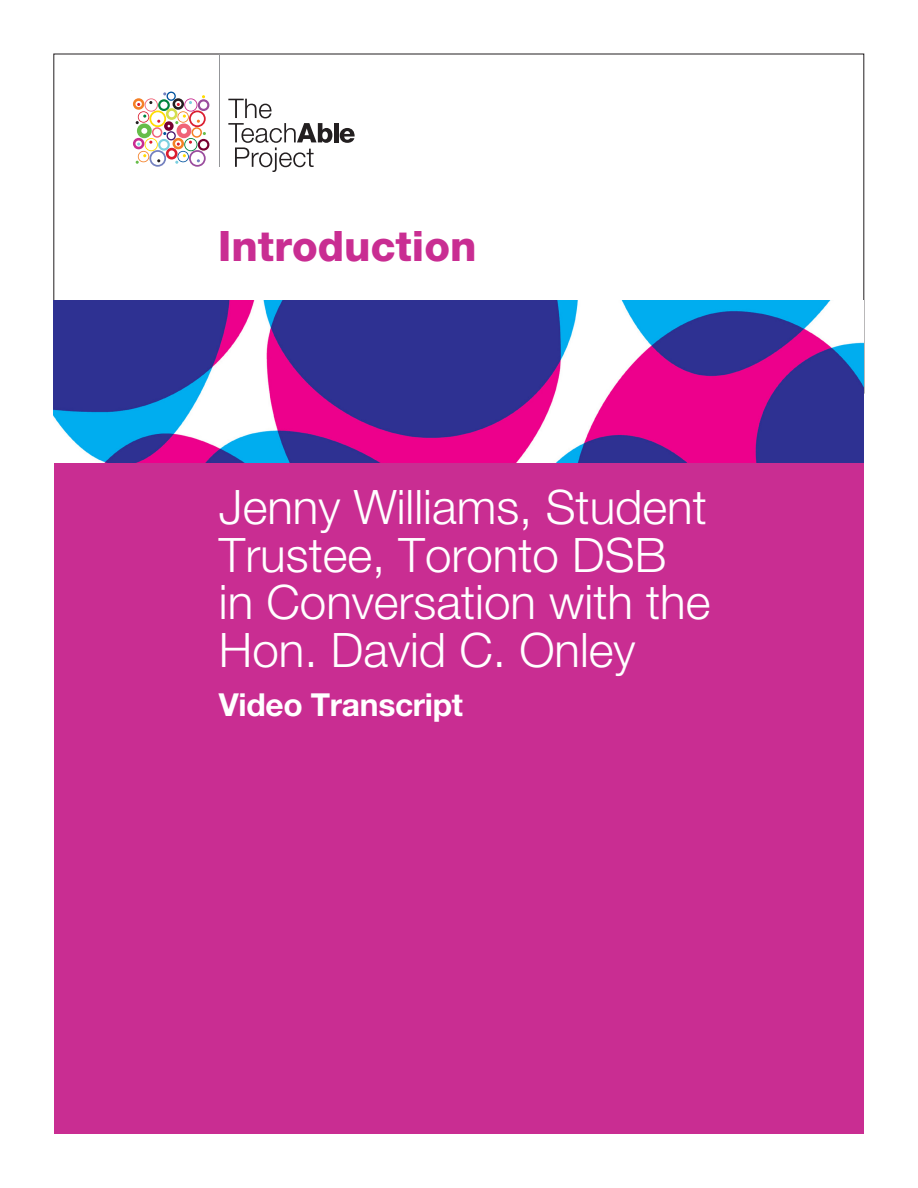
<style>
.page{position:relative;width:918px;height:1188px;background:#fff}
.page>*{position:absolute;margin:0;border:0;box-sizing:border-box;transform-origin:0 0}
.t1{font:300 47.55px/47.5px "Helvetica Neue LT Std";color:#fff}
.t2{font:800 42px "Helvetica Neue LT Std";color:#c92d92}
.t3{font:700 31.65px "Helvetica Neue LT Std";letter-spacing:-.01em;color:#fff}
</style>
<div class="page">
<div style="left:54px;top:413px;width:810px;height:721px;background:#c92d92"></div>
<hr style="left:219px;top:54px;width:1px;height:113px;background:#939598">
<hr style="left:334px;top:123px;width:4px;height:19px;background:#231f20">
<svg style="left:340px;top:128px;width:14px;height:15px"></svg>
<svg style="left:228px;top:99px;width:104px;height:73px"></svg>
<img style="left:132px;top:91px;width:77px;height:76px">
<img style="left:54px;top:300px;width:810px;height:162px">
<p class="t2" style="left:218px;top:221px;width:260px">Introduction</p>
<p class="t1" style="left:219px;top:482px;width:493px">Jenny Williams, Student<br>Trustee, Toronto DSB in Conversation with the<br>Hon. David C. Onley</p>
<p class="t3" style="left:219px;top:685px;width:246px">Video Transcript</p>
</div>
